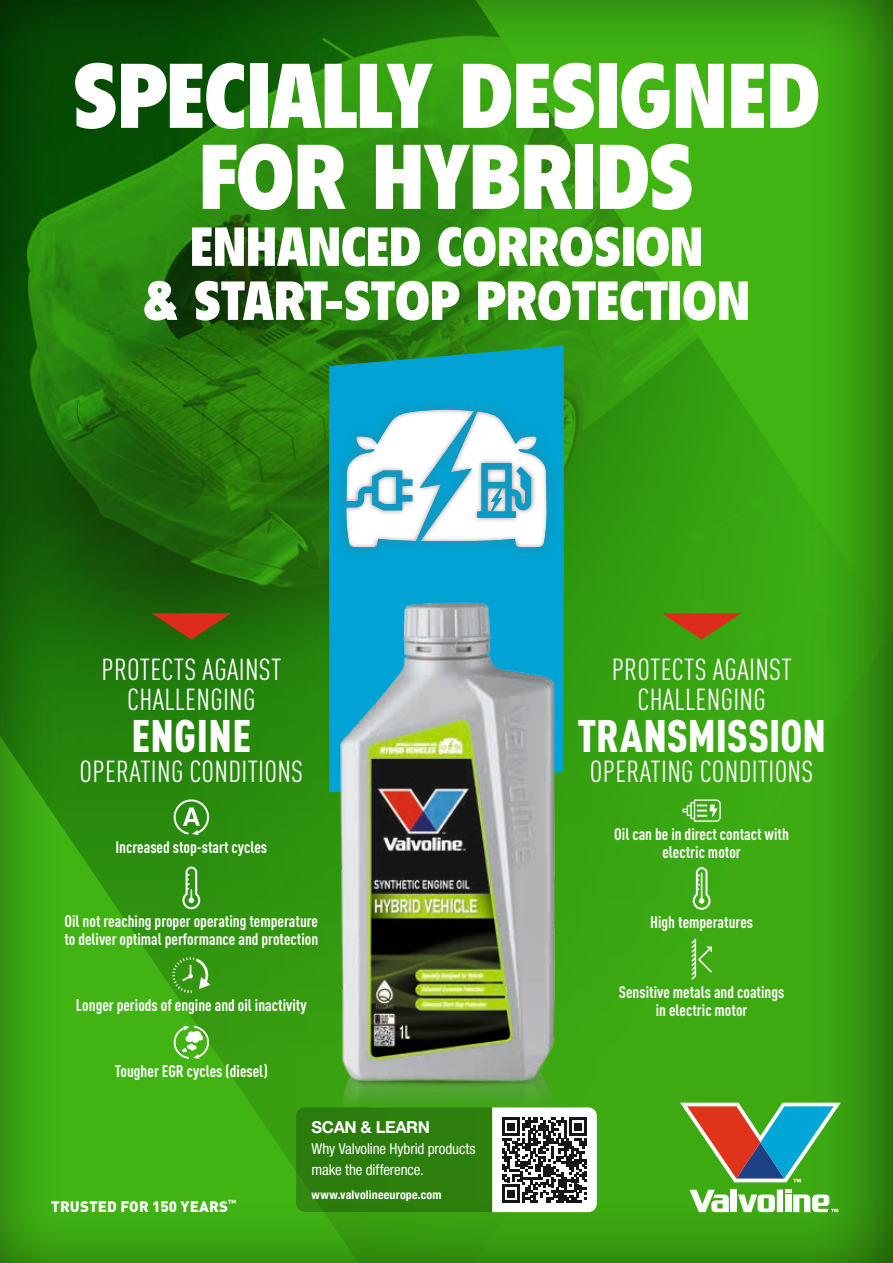
<style>
.page{position:relative;width:893px;height:1263px;background:#fff}
.page>*{position:absolute;margin:0;border:0;box-sizing:border-box;transform-origin:0 0}
.t1{font:900 condensed 90px/81px "Flyer LT Pro";letter-spacing:-.005em;color:#fff;text-align:center}
.t2{font:900 condensed 54px/54px "Flyer LT Pro";color:#fff;text-align:center}
.t3{font:900 condensed 45px "DIN Pro";color:#fff}
.t4{font:condensed 30px/30px "DIN Pro";letter-spacing:.01em;color:#fff;text-align:center}
.t5{font:700 condensed 16.5px/18px "DIN Pro";color:#fff;text-align:center}
.t6{font:700 16.5px "Helvetica Neue LT Std";letter-spacing:-.025em;color:#fff}
.t7{font:condensed 15px/21px "Helvetica Neue LT Std";letter-spacing:-.01em;color:#fff}
.t8{font:900 15px "DIN Pro";letter-spacing:.01em;color:#fff}
.t9{font:700 condensed 12px "Helvetica Neue LT Std";letter-spacing:.015em;color:#fff}
</style>
<div class="page">
<img style="left:0;top:0;width:893px;height:1263px">
<svg style="left:329px;top:345px;width:235px;height:241px;background:#059db8"></svg>
<img style="left:284px;top:586px;width:327px;height:521px">
<div style="left:731px;top:1189px;width:6px;height:23px;background:#fff"></div>
<div style="left:777px;top:1189px;width:6px;height:23px;background:#fff"></div>
<svg style="left:738px;top:1194px;width:37px;height:18px"></svg>
<svg style="left:689px;top:1190px;width:40px;height:22px"></svg>
<svg style="left:680px;top:1102px;width:161px;height:80px;background:#679460"></svg>
<svg style="left:785px;top:1189px;width:53px;height:23px"></svg>
<svg style="left:173px;top:798px;width:38px;height:37px"></svg>
<svg style="left:182px;top:866px;width:18px;height:43px"></svg>
<svg style="left:172px;top:957px;width:38px;height:36px"></svg>
<svg style="left:172px;top:1026px;width:39px;height:33px"></svg>
<svg style="left:682px;top:799px;width:39px;height:23px"></svg>
<svg style="left:693px;top:867px;width:17px;height:43px"></svg>
<svg style="left:691px;top:939px;width:21px;height:41px"></svg>
<div style="left:333px;top:396px;width:228px;height:165px;background:#00a2d3"></div>
<div style="left:346px;top:408px;width:203px;height:141px;background:#686868;opacity:.75"></div>
<svg style="left:152px;top:613px;width:79px;height:26px;background:#7e4912"></svg>
<svg style="left:662px;top:613px;width:79px;height:26px;background:#8b6616"></svg>
<svg style="left:296px;top:1107px;width:301px;height:105px"></svg>
<h1 class="t1" style="left:73px;top:56px;width:749px">SPECIALLY DESIGNED<br>FOR HYBRIDS</h1>
<h2 class="t2" style="left:143px;top:220px;width:608px">ENHANCED CORROSION<br>&amp; START-STOP PROTECTION</h2>
<h3 class="t4" style="left:101px;top:655px;width:181px">PROTECTS AGAINST<br>CHALLENGING</h3>
<h3 class="t3" style="left:131px;top:708px;width:121px">ENGINE</h3>
<h3 class="t4" style="left:80px;top:757px;width:225px">OPERATING CONDITIONS</h3>
<p class="t5" style="left:115px;top:838px;width:153px">Increased stop-start cycles</p>
<p class="t5" style="left:64px;top:912px;width:255px;text-align:left">Oil not reaching proper operating temperature to deliver optimal performance and protection</p>
<p class="t5" style="left:76px;top:996px;width:232px">Longer periods of engine and oil inactivity</p>
<p class="t5" style="left:115px;top:1062px;width:154px">Tougher EGR cycles (diesel)</p>
<p class="t8" style="left:51px;top:1197px;width:187px">TRUSTED FOR 150 YEARS<sup>™</sup></p>
<p class="t6" style="left:312px;top:1116px;width:120px">SCAN &amp; LEARN</p>
<p class="t7" style="left:312px;top:1138px;width:165px">Why Valvoline Hybrid products make the difference.</p>
<p class="t9" style="left:312px;top:1187px;width:131px">www.valvolineeurope.com</p>
<h3 class="t4" style="left:612px;top:655px;width:181px">PROTECTS AGAINST<br>CHALLENGING</h3>
<h3 class="t3" style="left:577px;top:708px;width:250px">TRANSMISSION</h3>
<h3 class="t4" style="left:590px;top:757px;width:225px">OPERATING CONDITIONS</h3>
<p class="t5" style="left:614px;top:825px;width:176px">Oil can be in direct contact with electric motor</p>
<p class="t5" style="left:650px;top:913px;width:104px">High temperatures</p>
<p class="t5" style="left:619px;top:983px;width:167px">Sensitive metals and coatings in electric motor</p>
</div>
